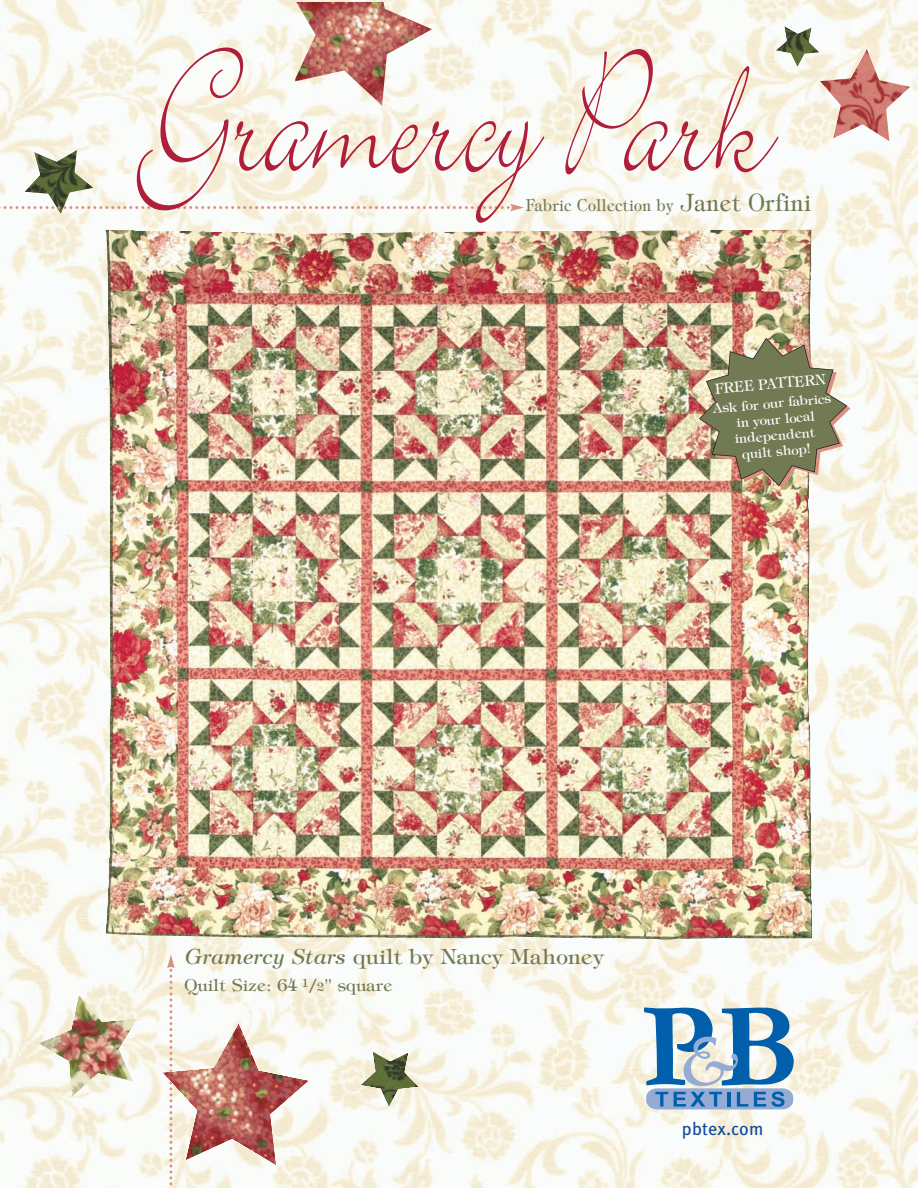
<style>
.page{position:relative;width:918px;height:1188px;background:#fff}
.page>*{position:absolute;margin:0;border:0;box-sizing:border-box;transform-origin:0 0}
.t1{font:195px "Bickley Script Let Plain";color:#af1e3a;scale:.7 1}
.t2{font:21px "Tiffany";letter-spacing:.01em;color:#727a53}
.t3{font:18px "Meta Book LF";letter-spacing:.01em;color:#0f499d}
.t4{font:16.5px "Tiffany";letter-spacing:.03em;color:#727a53;scale:.87 1}
.t5{font:16.5px "Tiffany";letter-spacing:.01em;color:#727a53}
.t6{font:14.25px "Tiffany";color:#fff}
.t7{font:13.2px/16px "Tiffany";color:#fff;text-align:center}
.s1{font-size:24px}
.s2{font-style:italic}
.s3{font-size:11.55px}
</style>
<div class="page">
<img style="left:0;top:0;width:918px;height:1188px">
<img style="left:24px;top:150px;width:70px;height:64px">
<svg style="left:0;top:204px;width:524px;height:7px"></svg>
<img style="left:105px;top:229px;width:708px;height:711px">
<img style="left:699px;top:338px;width:152px;height:151px">
<svg style="left:644px;top:1008px;width:150px;height:101px"></svg>
<img style="left:38px;top:995px;width:100px;height:102px">
<svg style="left:162px;top:954px;width:148px;height:234px"></svg>
<img style="left:162px;top:1023px;width:147px;height:143px">
<img style="left:360px;top:1051px;width:59px;height:56px">
<img style="left:295px;top:2px;width:137px;height:104px">
<img style="left:819px;top:49px;width:92px;height:93px">
<img style="left:775px;top:26px;width:45px;height:41px">
<h1 class="t1" style="left:149px;top:-12px;width:888px">Gramercy Park</h1>
<p class="t4" style="left:526px;top:199px;width:330px">Fabric Collection by <span class="s1">Janet Orfini</span></p>
<p class="t6" style="left:715px;top:383px;width:112px;rotate:-5deg">FREE PATTERN</p>
<p class="t7" style="left:712px;top:402px;width:120px;rotate:-5deg">Ask for our fabrics in your local independent<br>quilt shop!</p>
<h2 class="t2" style="left:185px;top:948px;width:420px"><span class="s2">Gramercy Stars</span> quilt by Nancy Mahoney</h2>
<p class="t5" style="left:185px;top:979px;width:209px">Quilt Size: 64 <sup>1</sup>/<span class="s3">2</span>" square</p>
<h3 class="t3" style="left:682px;top:1122px;width:83px">pbtex.com</h3>
</div>
